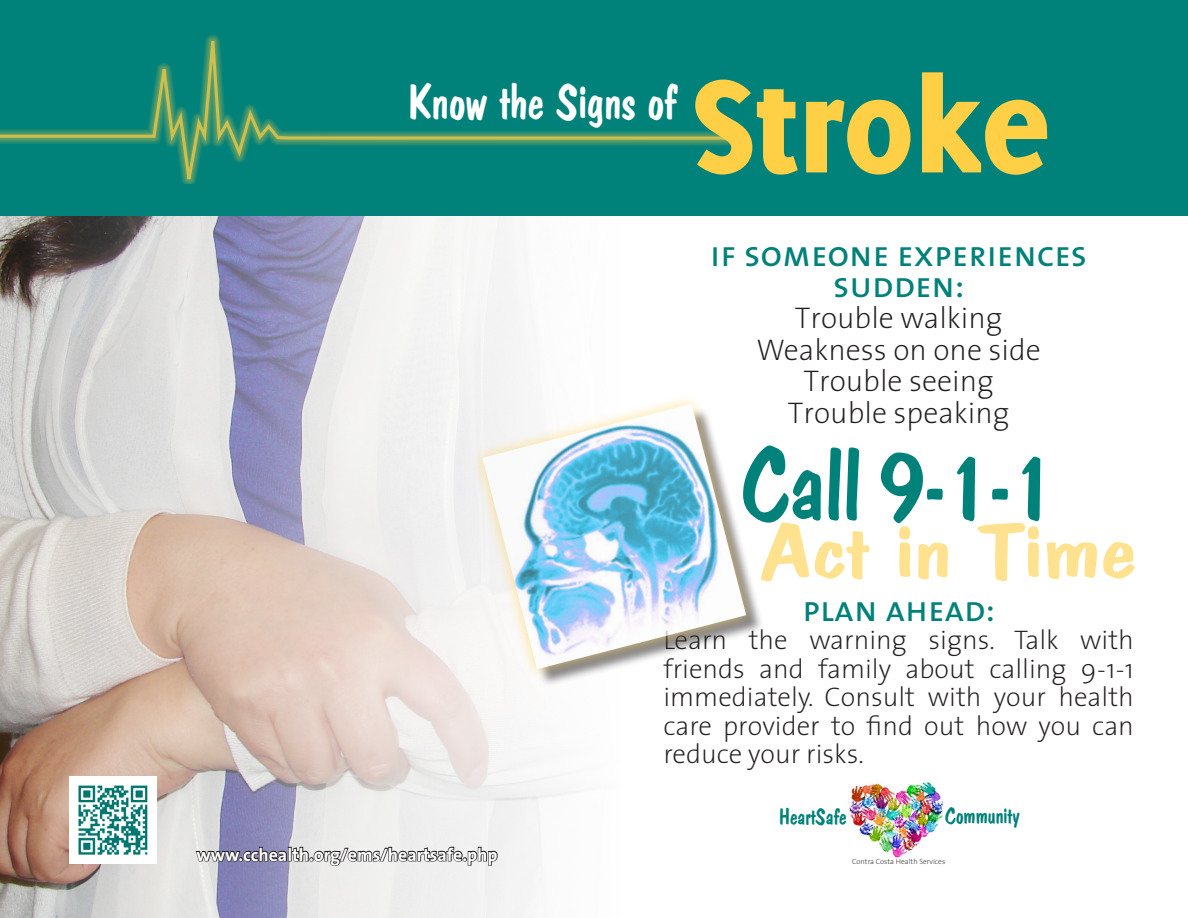
<style>
.page{position:relative;width:1188px;height:918px;background:#fff}
.page>*{position:absolute;margin:0;border:0;box-sizing:border-box;transform-origin:0 0}
.categories{font:800 144px "Delicious";color:#ffcf45}
.body{font:99px "Dom Casual";color:#00817a}
.title2{font:48px "Dom Casual";color:#fff}
.body-2{font:36px "The Sans 5 Regular Caps";color:#00817a}
.body-3{font:200 30px "The Sans 2";color:#231f20}
.body-4{font:200 27px/28.5px "The Sans 2";color:#231f20;text-align:justify}
.title2-2{font:22.2px "Dom Casual";color:#00817a}
.body-5{font:18px "The Sans 7 Bold Plain";color:#fff}
.body-6{font:200 7.5px "The Sans 2";color:#231f20}
</style>
<div class="page">
<img style="left:0;top:215px;width:620px;height:703px">
<div style="left:0;top:0;width:1188px;height:215px;background:#00817a"></div>
<img style="left:849px;top:781px;width:96px;height:77px">
<svg style="left:195px;top:840px;width:303px;height:35px"></svg>
<img style="left:70px;top:777px;width:87px;height:87px">
<div style="left:485px;top:406px;width:279px;height:281px;background:#fff"></div>
<svg style="left:465px;top:387px;width:295px;height:296px"></svg>
<img style="left:482px;top:404px;width:264px;height:265px">
<svg style="left:0;top:35px;width:740px;height:149px"></svg>
<svg style="left:761px;top:523px;width:373px;height:58px"></svg>
<p class="title2" style="left:408px;top:72px;width:269px">Know the Signs of</p>
<p class="categories" style="left:692px;top:42px;width:359px">Stroke</p>
<p class="body-2" style="left:710px;top:224px;width:378px">if someone experiences</p>
<p class="body-2" style="left:833px;top:255px;width:133px">sudden:</p>
<p class="body-3" style="left:795px;top:293px;width:209px">Trouble walking</p>
<p class="body-3" style="left:757px;top:325px;width:286px">Weakness on one side</p>
<p class="body-3" style="left:803px;top:356px;width:192px">Trouble seeing</p>
<p class="body-3" style="left:788px;top:388px;width:223px">Trouble speaking</p>
<p class="body" style="left:740px;top:422px;width:319px">Call 9-1-1</p>
<p class="body-2" style="left:802px;top:579px;width:194px">plan ahead:</p>
<p class="body-4" style="left:663px;top:625px;width:472px">Learn the warning signs. Talk with friends and family about calling 9-1-1 immediately. Consult with your health care provider to find out how you can reduce your risks.</p>
<p class="title2-2" style="left:779px;top:802px;width:69px">HeartSafe</p>
<p class="title2-2" style="left:945px;top:802px;width:76px">Community</p>
<p class="body-5" style="left:197px;top:840px;width:303px">www.cchealth.org/ems/heartsafe.php</p>
<p class="body-6" style="left:852px;top:855px;width:95px">Contra Costa Health Services</p>
</div>
